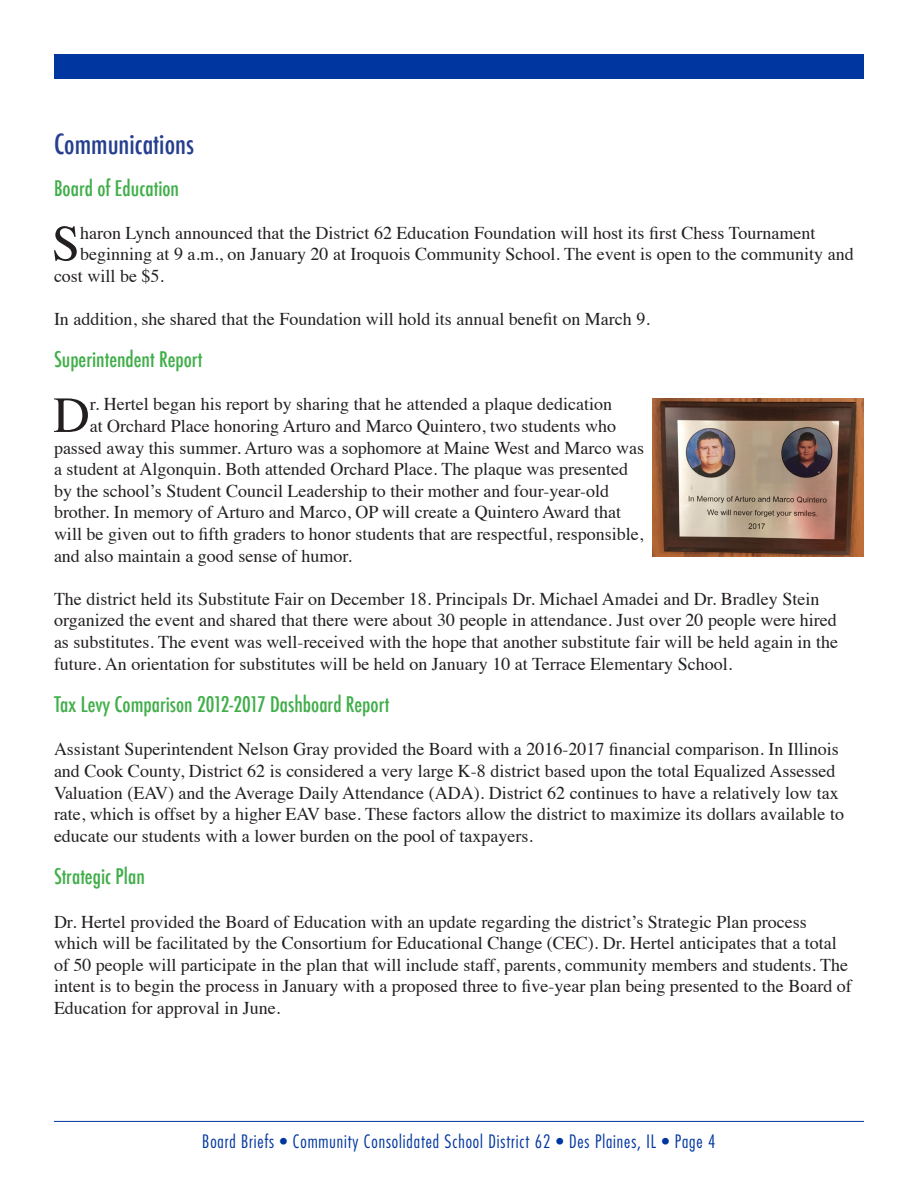
<style>
.page{position:relative;width:918px;height:1188px;background:#fff}
.page>*{position:absolute;margin:0;border:0;box-sizing:border-box;transform-origin:0 0}
.bodycopy{font:50.7px "Times";color:#231f20}
.bodycopy-2{font:500 condensed 27px "Futura";color:#253f8e}
.bodycopy-3{font:500 condensed 21px "Futura";color:#40ae49}
.bodycopy-4{font:18px/21.6px "Times";color:#231f20}
.t1{font:300 condensed 18px "Futura";letter-spacing:.05em;color:#0036a0}
</style>
<div class="page">
<hr style="left:54px;top:1121px;width:810px;height:1px;background:#0036a0">
<div style="left:54px;top:54px;width:810px;height:25px;background:#0036a0"></div>
<img style="left:653px;top:399px;width:211px;height:158px">
<p class="bodycopy-2" style="left:54px;top:127px;width:141px">Communications</p>
<p class="bodycopy-3" style="left:54px;top:175px;width:127px">Board of Education</p>
<p class="bodycopy" style="left:52px;top:196px;width:30px">S</p>
<p class="bodycopy-4" style="left:80px;top:220px;width:737px">haron Lynch announced that the District 62 Education Foundation will host its first Chess Tournament</p>
<p class="bodycopy-4" style="left:80px;top:242px;width:775px">beginning at 9 a.m., on January 20 at Iroquois Community School. The event is open to the community and</p>
<p class="bodycopy-4" style="left:54px;top:264px;width:111px">cost will be $5.</p>
<p class="bodycopy-4" style="left:54px;top:307px;width:597px">In addition, she shared that the Foundation will hold its annual benefit on March 9.</p>
<p class="bodycopy-3" style="left:54px;top:346px;width:150px">Superintendent Report</p>
<p class="bodycopy" style="left:53px;top:368px;width:38px">D</p>
<p class="bodycopy-4" style="left:90px;top:392px;width:524px">r. Hertel began his report by sharing that he attended a plaque dedication</p>
<p class="bodycopy-4" style="left:90px;top:414px;width:528px">at Orchard Place honoring Arturo and Marco Quintero, two students who</p>
<p class="bodycopy-4" style="left:54px;top:435px;width:592px">passed away this summer. Arturo was a sophomore at Maine West and Marco was</p>
<p class="bodycopy-4" style="left:54px;top:457px;width:576px">a student at Algonquin. Both attended Orchard Place. The plaque was presented</p>
<p class="bodycopy-4" style="left:54px;top:478px;width:557px">by the school’s Student Council Leadership to their mother and four-year-old</p>
<p class="bodycopy-4" style="left:54px;top:500px;width:569px">brother. In memory of Arturo and Marco, OP will create a Quintero Award that</p>
<p class="bodycopy-4" style="left:54px;top:522px;width:591px">will be given out to fifth graders to honor students that are respectful, responsible,</p>
<p class="bodycopy-4" style="left:54px;top:543px;width:299px">and also maintain a good sense of humor.</p>
<p class="bodycopy-4" style="left:54px;top:586px;width:786px">The district held its Substitute Fair on December 18. Principals Dr. Michael Amadei and Dr. Bradley Stein organized the event and shared that there were about 30 people in attendance. Just over 20 people were hired as substitutes. The event was well-received with the hope that another substitute fair will be held again in the future. An orientation for substitutes will be held on January 10 at Terrace Elementary School.</p>
<p class="bodycopy-3" style="left:54px;top:691px;width:337px">Tax Levy Comparison 2012-2017 Dashboard Report</p>
<p class="bodycopy-4" style="left:54px;top:737px;width:792px">Assistant Superintendent Nelson Gray provided the Board with a 2016-2017 financial comparison. In Illinois and Cook County, District 62 is considered a very large K-8 district based upon the total Equalized Assessed Valuation (EAV) and the Average Daily Attendance (ADA). District 62 continues to have a relatively low tax rate, which is offset by a higher EAV base. These factors allow the district to maximize its dollars available to educate our students with a lower burden on the pool of taxpayers.</p>
<p class="bodycopy-3" style="left:54px;top:863px;width:92px">Strategic Plan</p>
<p class="bodycopy-4" style="left:54px;top:909px;width:799px">Dr. Hertel provided the Board of Education with an update regarding the district’s Strategic Plan process which will be facilitated by the Consortium for Educational Change (CEC). Dr. Hertel anticipates that a total of 50 people will participate in the plan that will include staff, parents, community members and students. The intent is to begin the process in January with a proposed three to five-year plan being presented to the Board of Education for approval in June.</p>
<p class="t1" style="left:202px;top:1130px;width:515px">Board Briefs • Community Consolidated School District 62 • Des Plaines, IL • Page 4</p>
</div>
